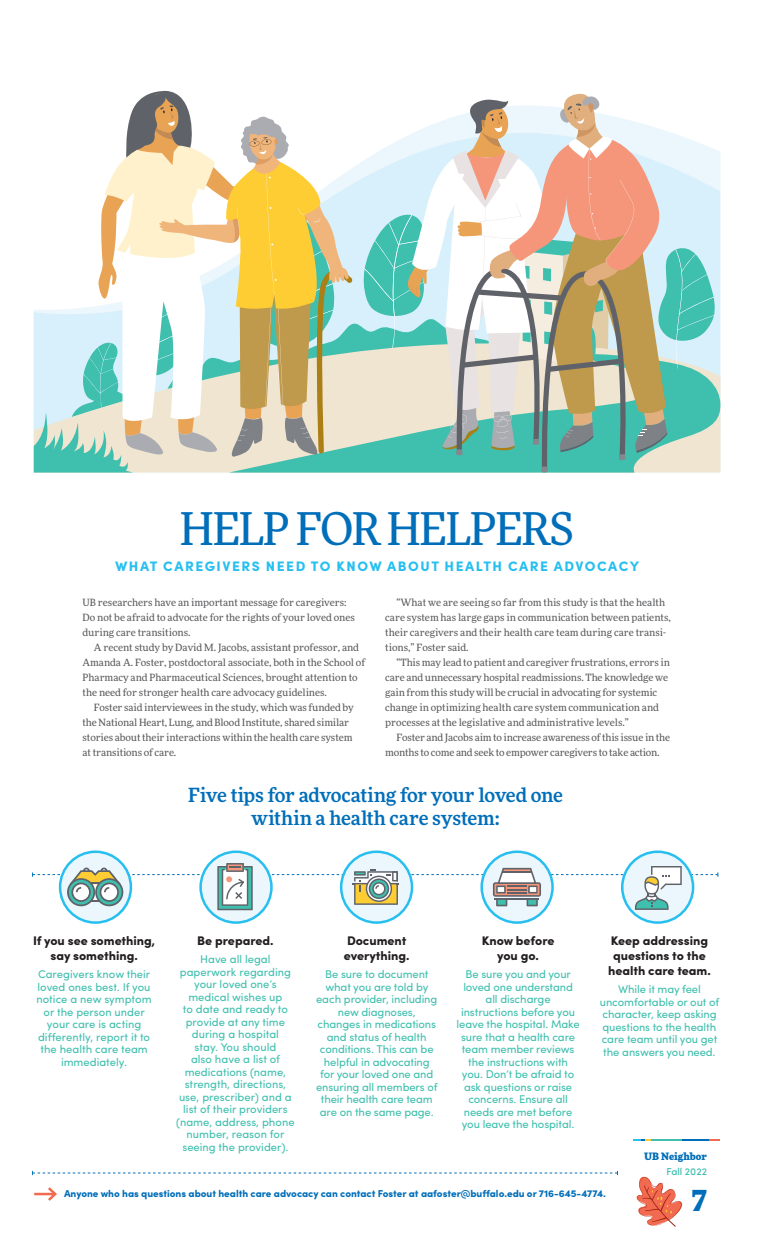
<style>
.page{position:relative;width:765px;height:1260px;background:#fff}
.page>*{position:absolute;margin:0;border:0;box-sizing:border-box;transform-origin:0 0}
.t1{font:45px "FF More Pro";letter-spacing:-.03em;color:#006eb9}
.News_Body{font:900 30px "FF More Pro";color:#006eb9}
.t2{font:500 19.38px/23.8px "FF More Pro";letter-spacing:-.01em;color:#006eb9;text-align:center}
.Georgia_body_text{font:900 13.75px "Sofia Pro";letter-spacing:.11em;color:#26bff0}
.Georgia_body{font:900 12.5px/15px "Sofia Pro";color:#231f20;text-align:center}
.t3{font:11.25px/12.5px "Sofia Pro";letter-spacing:-.01em;color:#3fbfae;text-align:center}
.Georgia_body-2{font:10px/15px "FF More Pro";color:#57585a}
.Georgia_body-3{font:900 10px "Sofia Pro";color:#006eb9}
.News_Body-2{font:900 10px "FF More Pro";color:#006eb9}
.News_Body-3{font:500 10px "Sofia Pro";color:#3fbfae}
</style>
<div class="page">
<svg style="left:32px;top:1171px;width:586px;height:4px"></svg>
<hr style="left:633px;top:1139px;width:87px;height:2px;background:#006eb9">
<hr style="left:646px;top:1139px;width:36px;height:2px;background:#3fbfae">
<svg style="left:709px;top:1139px;width:11px;height:2px"></svg>
<svg style="left:633px;top:1139px;width:18px;height:2px"></svg>
<svg style="left:637px;top:1177px;width:45px;height:50px"></svg>
<hr style="left:34px;top:1193px;width:21px;height:2px;background:#f26b50">
<svg style="left:45px;top:1187px;width:12px;height:14px"></svg>
<svg style="left:60px;top:852px;width:71px;height:71px"></svg>
<div style="left:59px;top:850px;width:73px;height:74px;border:2px solid #26bff0;border-radius:50%"></div>
<svg style="left:201px;top:852px;width:70px;height:71px"></svg>
<div style="left:199px;top:850px;width:74px;height:74px;border:2px solid #26bff0;border-radius:50%"></div>
<svg style="left:341px;top:852px;width:71px;height:71px"></svg>
<div style="left:340px;top:850px;width:73px;height:74px;border:2px solid #26bff0;border-radius:50%"></div>
<svg style="left:482px;top:852px;width:71px;height:71px"></svg>
<div style="left:480px;top:850px;width:74px;height:74px;border:2px solid #26bff0;border-radius:50%"></div>
<svg style="left:622px;top:852px;width:71px;height:71px"></svg>
<div style="left:621px;top:850px;width:73px;height:74px;border:2px solid #26bff0;border-radius:50%"></div>
<svg style="left:32px;top:863px;width:686px;height:47px"></svg>
<svg style="left:34px;top:91px;width:681px;height:382px"></svg>
<p class="t1" style="left:180px;top:498px;width:395px">HELP FOR HELPERS</p>
<p class="Georgia_body_text" style="left:115px;top:555px;width:526px">WHAT CAREGIVERS NEED TO KNOW ABOUT HEALTH CARE ADVOCACY</p>
<p class="Georgia_body-2" style="left:83px;top:595px;width:274px">UB researchers have an important message for caregivers:<br>Do not be afraid to advocate for the rights of your loved ones during care transitions.</p>
<p class="Georgia_body-2" style="left:83px;top:640px;width:284px;text-indent:11px">A recent study by David M. Jacobs, assistant professor, and Amanda A. Foster, postdoctoral associate, both in the School of Pharmacy and Pharmaceutical Sciences, brought attention to the need for stronger health care advocacy guidelines.</p>
<p class="Georgia_body-2" style="left:83px;top:700px;width:273px;text-indent:11px">Foster said interviewees in the study, which was funded by the National Heart, Lung, and Blood Institute, shared similar stories about their interactions within the health care system at transitions of care.</p>
<p class="Georgia_body-2" style="left:385px;top:595px;width:287px;text-indent:11px">“What we are seeing so far from this study is that the health care system has large gaps in communication between patients, their caregivers and their health care team during care transi&shy;tions,” Foster said.</p>
<p class="Georgia_body-2" style="left:385px;top:655px;width:286px;text-indent:11px">“This may lead to patient and caregiver frustrations, errors in care and unnecessary hospital readmissions. The knowledge we gain from this study will be crucial in advocating for systemic change in optimizing health care system communication and processes at the legislative and administrative levels.”</p>
<p class="Georgia_body-2" style="left:385px;top:730px;width:286px;text-indent:11px">Foster and Jacobs aim to increase awareness of this issue in the months to come and seek to empower caregivers to take action.</p>
<p class="t2" style="left:188px;top:782px;width:376px">Five tips for advocating for your loved one within a health care system:</p>
<p class="Georgia_body" style="left:33px;top:932px;width:124px">If you see something, say something.</p>
<p class="t3" style="left:37px;top:967px;width:117px">Caregivers know their loved ones best. If you notice a new symptom or the person under your care is acting differently, report it to the health care team immediately.</p>
<p class="Georgia_body" style="left:197px;top:932px;width:78px">Be prepared.</p>
<p class="t3" style="left:176px;top:952px;width:120px">Have all legal paperwork regarding your loved one’s medical wishes up<br>to date and ready to provide at any time during a hospital<br>stay. You should<br>also have a list of medications (name, strength, directions, use, prescriber) and a list of their providers (name, address, phone number, reason for seeing the provider).</p>
<p class="Georgia_body" style="left:482px;top:932px;width:74px">Know before you go.</p>
<p class="t3" style="left:457px;top:967px;width:124px">Be sure you and your loved one understand all discharge instructions before you leave the hospital. Make sure that a health care team member reviews the instructions with you. Don’t be afraid to ask questions or raise concerns. Ensure all needs are met before you leave the hospital.</p>
<p class="Georgia_body" style="left:608px;top:932px;width:104px">Keep addressing questions to the health care team.</p>
<p class="t3" style="left:600px;top:982px;width:121px">While it may feel uncomfortable or out of character, keep asking questions to the health care team until you get the answers you need.</p>
<p class="Georgia_body" style="left:344px;top:932px;width:67px;text-align:left">Document everything.</p>
<p class="t3" style="left:316px;top:967px;width:123px">Be sure to document what you are told by each provider, including new diagnoses, changes in medications and status of health conditions. This can be helpful in advocating for your loved one and ensuring all members of their health care team are on the same page.</p>
<p class="News_Body-2" style="left:644px;top:1149px;width:64px">UB Neighbor</p>
<p class="News_Body-3" style="left:667px;top:1164px;width:42px">Fall 2022</p>
<p class="News_Body" style="left:692px;top:1176px;width:17px">7</p>
<p class="Georgia_body-3" style="left:64px;top:1186px;width:543px">Anyone who has questions about health care advocacy can contact Foster at aafoster@buffalo.edu or 716-645-4774.</p>
</div>
